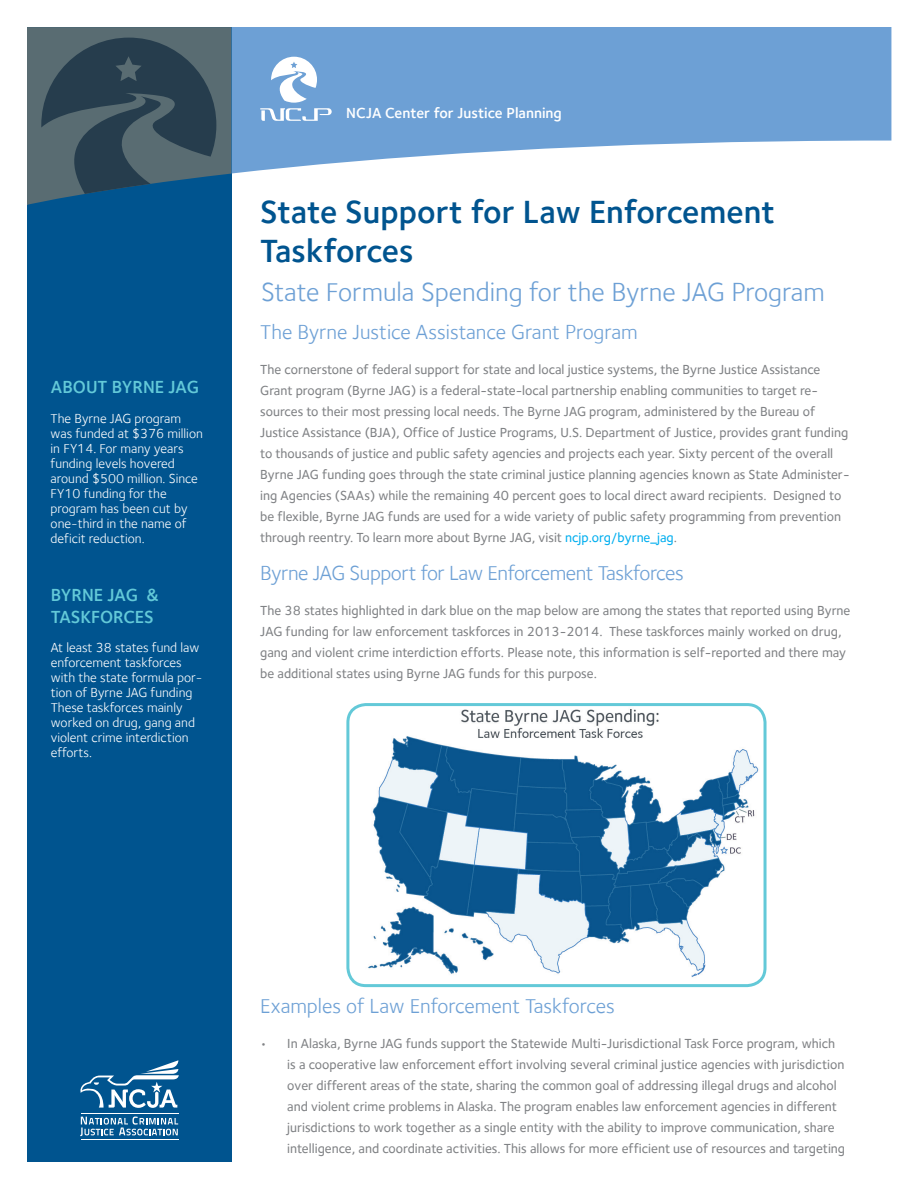
<style>
.page{position:relative;width:918px;height:1188px;background:#fff}
.page>*{position:absolute;margin:0;border:0;box-sizing:border-box;transform-origin:0 0}
.t1{font:600 33px "Foundry Sterling";color:#00548f}
.t2{font:27px "Foundry Sterling";color:#6da0d5}
.t3{font:21px "Foundry Sterling";letter-spacing:-.015em;color:#6da0d5}
.t4{font:600 18px "Foundry Sterling";color:#63c9d8}
.t5{font:600 15px "Foundry Sterling";color:#fff}
.t6{font:500 13.5px/21px "Foundry Sterling";color:#808285}
.t7{font:13.5px/15px "Foundry Sterling";color:#fff}
.s1{color:#00aeef}
</style>
<div class="page">
<div style="left:27px;top:27px;width:204px;height:1135px;background:#00548f"></div>
<svg style="left:231px;top:27px;width:660px;height:178px;fill:#6da0d5"></svg>
<svg style="left:27px;top:27px;width:204px;height:178px;background:#3b5665"></svg>
<svg style="left:260px;top:57px;width:72px;height:64px"></svg>
<svg style="left:80px;top:1117px;width:98px;height:19px"></svg>
<svg style="left:80px;top:1060px;width:99px;height:48px"></svg>
<hr style="left:81px;top:1113px;width:97px;height:1px;background:#fff">
<hr style="left:81px;top:1139px;width:97px;height:1px;background:#fff">
<img style="left:356px;top:707px;width:407px;height:273px">
<div style="left:346px;top:703px;width:421px;height:284px;border:3px solid #63c9d8;border-radius:18px"></div>
<p class="t4" style="left:51px;top:376px;width:150px">ABOUT BYRNE JAG</p>
<p class="t7" style="left:51px;top:411px;width:154px">The Byrne JAG program was funded at $376 million in FY14. For many years funding levels hovered around $500 million. Since<br>FY10 funding for the program has been cut by one-third in the name of deficit reduction.</p>
<p class="t4" style="left:51px;top:584px;width:110px">BYRNE JAG &amp;</p>
<p class="t4" style="left:51px;top:606px;width:105px">TASKFORCES</p>
<p class="t7" style="left:51px;top:640px;width:153px">At least 38 states fund law enforcement taskforces with the state formula por&shy;tion of Byrne JAG funding<br>These taskforces mainly worked on drug, gang and violent crime interdiction efforts.</p>
<p class="t5" style="left:346px;top:104px;width:217px">NCJA Center for Justice Planning</p>
<p class="t1" style="left:260px;top:192px;width:516px">State Support for Law Enforcement</p>
<p class="t1" style="left:260px;top:232px;width:155px">Taskforces</p>
<p class="t2" style="left:261px;top:277px;width:565px">State Formula Spending for the Byrne JAG Program</p>
<p class="t3" style="left:260px;top:320px;width:379px">The Byrne Justice Assistance Grant Program</p>
<p class="t6" style="left:260px;top:358px;width:591px">The cornerstone of federal support for state and local justice systems, the Byrne Justice Assistance Grant program (Byrne JAG) is a federal-state-local partnership enabling communities to target re&shy;sources to their most pressing local needs. The Byrne JAG program, administered by the Bureau of Justice Assistance (BJA), Office of Justice Programs, U.S. Department of Justice, provides grant funding to thousands of justice and public safety agencies and projects each year. Sixty percent of the overall Byrne JAG funding goes through the state criminal justice planning agencies known as State Administer&shy;ing Agencies (SAAs) while the remaining 40 percent goes to local direct award recipients. Designed to be flexible, Byrne JAG funds are used for a wide variety of public safety programming from prevention through reentry. To learn more about Byrne JAG, visit <span class="s1">ncjp.org/byrne_jag</span>.</p>
<p class="t3" style="left:260px;top:561px;width:425px">Byrne JAG Support for Law Enforcement Taskforces</p>
<p class="t6" style="left:260px;top:600px;width:592px">The 38 states highlighted in dark blue on the map below are among the states that reported using Byrne JAG funding for law enforcement taskforces in 2013-2014. These taskforces mainly worked on drug, gang and violent crime interdiction efforts. Please note, this information is self-reported and there may be additional states using Byrne JAG funds for this purpose.</p>
<p class="t3" style="left:260px;top:994px;width:356px">Examples of Law Enforcement Taskforces</p>
<p class="t6" style="left:287px;top:1032px;width:559px;text-indent:-27px">• In Alaska, Byrne JAG funds support the Statewide Multi-Jurisdictional Task Force program, which is a cooperative law enforcement effort involving several criminal justice agencies with jurisdiction over different areas of the state, sharing the common goal of addressing illegal drugs and alcohol and violent crime problems in Alaska. The program enables law enforcement agencies in different jurisdictions to work together as a single entity with the ability to improve communication, share intelligence, and coordinate activities. This allows for more efficient use of resources and targeting</p>
</div>
